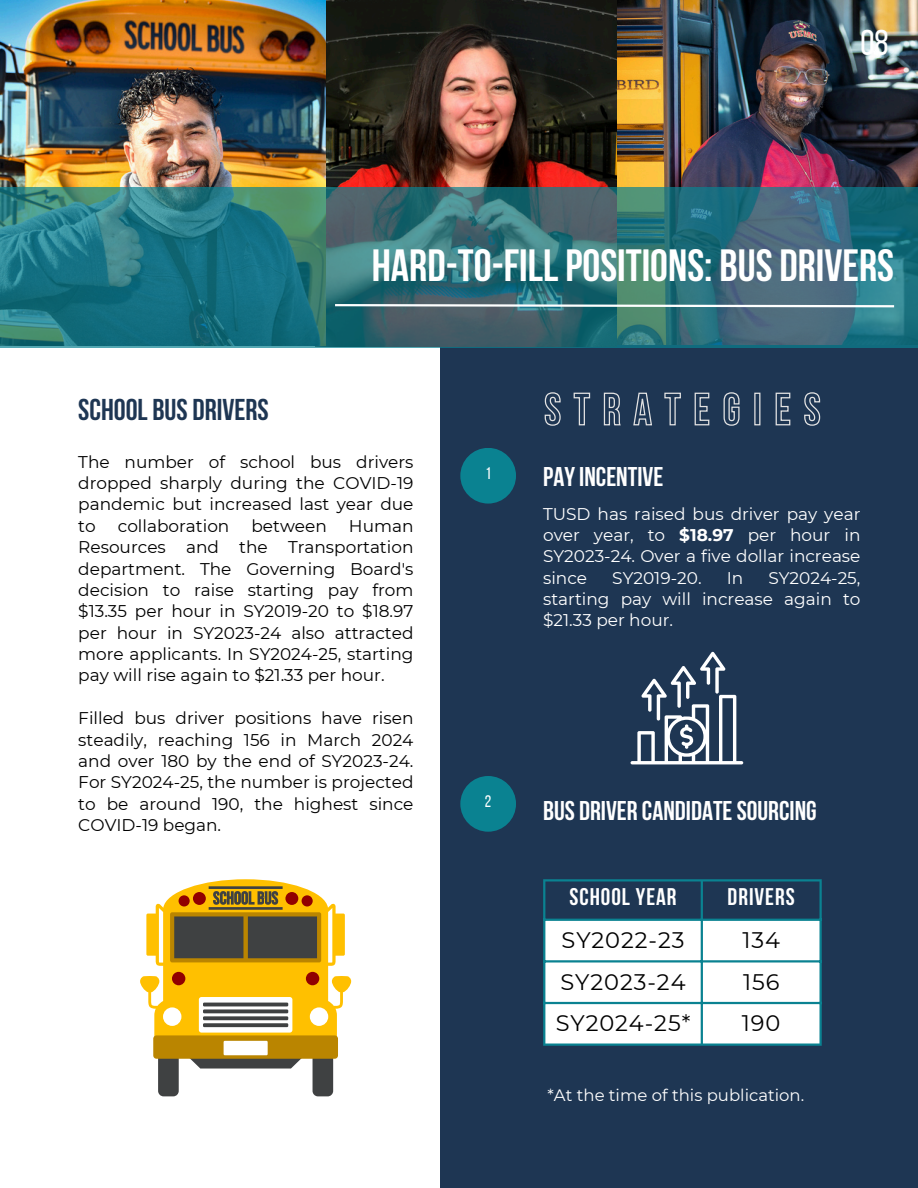
<style>
.page{position:relative;width:918px;height:1188px;background:#fff}
.page>*{position:absolute;margin:0;border:0;box-sizing:border-box;transform-origin:0 0}
.t1{font:700 45px "Bebas Neue";color:#fff}
.t2{font:36px "Bebas Neue";color:#fff}
.t3{font:700 30px "Bebas Neue";color:#1e3653}
.t4{font:700 27px "Bebas Neue";color:#fff}
.t5{font:700 24px "Bebas Neue";letter-spacing:.04em;color:#fff}
.t6{font:22.5px "Montserrat";letter-spacing:.04em;color:#000}
.t7{font:16.95px/21.3px "Montserrat";color:#000;text-align:justify}
.t8{font:16.95px/21.3px "Montserrat";color:#fff;text-align:justify}
.t9{font:16.8px "Bebas Neue";color:#fff}
.t10{font:16.5px "Montserrat";color:#fff}
.s1{font-weight:700}
</style>
<div class="page">
<div style="left:440px;top:220px;width:478px;height:968px;background:#1e3653"></div>
<img style="left:617px;top:0;width:301px;height:188px">
<img style="left:325px;top:0;width:292px;height:188px">
<img style="left:0;top:0;width:325px;height:188px">
<svg style="left:631px;top:652px;width:112px;height:112px"></svg>
<svg style="left:545px;top:882px;width:274px;height:162px"></svg>
<hr style="left:543px;top:882px;width:2px;height:162px;background:#0a8291">
<hr style="left:701px;top:882px;width:2px;height:162px;background:#0a8291">
<hr style="left:819px;top:882px;width:3px;height:162px;background:#0a8291">
<hr style="left:543px;top:879px;width:279px;height:3px;background:#0a8291">
<hr style="left:543px;top:919px;width:279px;height:2px;background:#0a8291">
<hr style="left:543px;top:960px;width:279px;height:3px;background:#0a8291">
<hr style="left:543px;top:1002px;width:279px;height:2px;background:#0a8291">
<hr style="left:543px;top:1044px;width:279px;height:2px;background:#0a8291">
<div style="left:460px;top:776px;width:56px;height:56px;background:#0a8291;border-radius:50%"></div>
<div style="left:460px;top:448px;width:56px;height:56px;background:#0a8291;border-radius:50%"></div>
<svg style="left:0;top:188px;width:918px;height:160px;background:#2f727c"></svg>
<svg style="left:333px;top:303px;width:563px;height:6px;background:#85a3a9"></svg>
<svg style="left:140px;top:879px;width:211px;height:217px"></svg>
<svg style="left:544px;top:392px;width:277px;height:34px"></svg>
<h2 class="t2" style="left:861px;top:28px;width:30px">08</h2>
<p class="t3" style="left:78px;top:398px;width:192px">SCHOOL BUS DRIVERS</p>
<p class="t1" style="left:372px;top:247px;width:524px">HARD-TO-FILLPOSITIONS: BUS DRIVERS</p>
<p class="t7" style="left:78px;top:451px;width:337px">The number of school bus drivers dropped sharply during the COVID-19 pandemic but increased last year due to</p>
<p class="t7" style="left:118px;top:515px;width:113px">collaboration</p>
<p class="t7" style="left:252px;top:515px;width:77px">between</p>
<p class="t7" style="left:78px;top:515px;width:337px;text-indent:271px">Human Resources and the Transportation department. The Governing Board's decision to raise starting pay from $13.35 per hour in SY2019-20 to $18.97 per hour in SY2023-24 also attracted more applicants. In SY2024-25, starting pay will rise again to $21.33 per hour.</p>
<p class="t7" style="left:78px;top:707px;width:337px">Filled bus driver positions have risen steadily, reaching 156 in March 2024 and over 180 by the end of SY2023-24.<br>For SY2024-25, the number is projected to be around 190, the highest since COVID-19 began.</p>
<p class="t9" style="left:485px;top:467px;width:7px">1</p>
<p class="t4" style="left:543px;top:465px;width:122px">PAY INCENTIVE</p>
<p class="t8" style="left:543px;top:503px;width:319px">TUSD has raised bus driver pay year over year, to <span class="s1">$18.97</span> per hour in SY2023-24. Over a five dollar increase since</p>
<p class="t8" style="left:543px;top:567px;width:319px;text-indent:225px">SY2024-25, starting pay will increase again to $21.33 per hour.</p>
<p class="t8" style="left:612px;top:567px;width:91px">SY2019-20.</p>
<p class="t8" style="left:727px;top:567px;width:18px">In</p>
<h3 class="t9" style="left:485px;top:795px;width:8px">2</h3>
<p class="t4" style="left:543px;top:800px;width:275px">BUS DRIVER CANDIDATESOURCING</p>
<p class="t5" style="left:569px;top:887px;width:109px">SCHOOL YEAR</p>
<h1 class="t5" style="left:728px;top:887px;width:69px">DRIVERS</h1>
<h1 class="t6" style="left:562px;top:926px;width:124px">SY2022-23</h1>
<p class="t6" style="left:742px;top:926px;width:39px">134</p>
<h3 class="t6" style="left:561px;top:968px;width:126px">SY2023-24</h3>
<p class="t6" style="left:743px;top:968px;width:38px">156</p>
<p class="t6" style="left:556px;top:1009px;width:136px">SY2024-25*</p>
<p class="t6" style="left:742px;top:1009px;width:40px">190</p>
<p class="t10" style="left:548px;top:1085px;width:258px">*At the time of this publication.</p>
</div>
